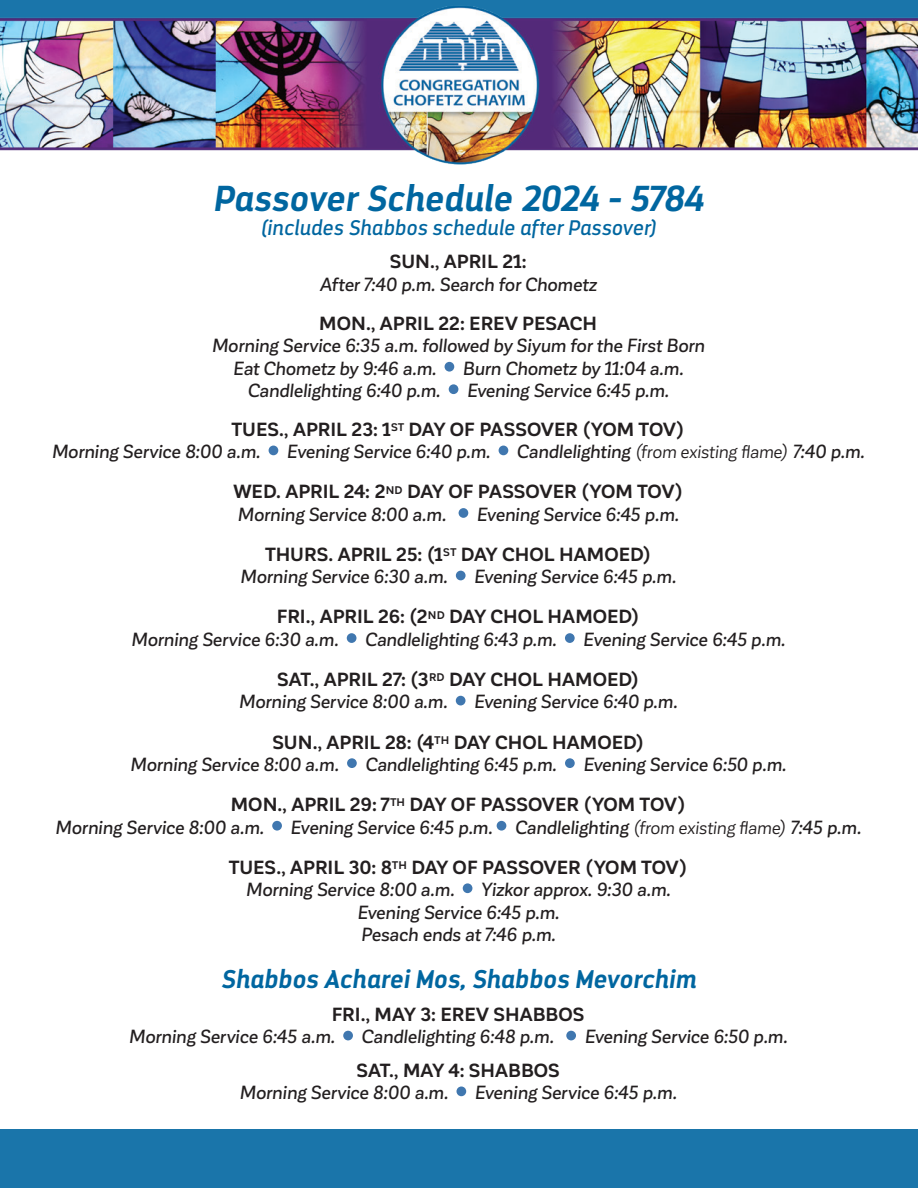
<style>
.page{position:relative;width:918px;height:1188px;background:#fff}
.page>*{position:absolute;margin:0;border:0;box-sizing:border-box;transform-origin:0 0}
.headline{font:italic 700 36px "Darwin Alt";letter-spacing:-.005em;color:#0066a0}
.subhead{font:italic 700 25.5px "Darwin Alt";color:#0066a0}
.headline-2{font:italic 21px "Darwin Alt";letter-spacing:.005em;color:#0066a0}
.subhead-2{font:italic 500 18.75px/22.5px "Corporative Sans";letter-spacing:-.005em;color:#231f20}
.subhead-3{font:700 18.75px/22.5px "Corporative Sans";letter-spacing:.005em;color:#231f20}
.schedule_heads{font:italic 500 18.75px/22.5px "Corporative Sans";color:#231f20;text-align:center}
.schedule_heads-2{font:700 18.75px "Corporative Sans";letter-spacing:.005em;color:#231f20}
.s1{font-weight:700;font-style:normal}
.s2{font-weight:500;font-style:italic}
.s3{font-weight:400;font-size:18px}
</style>
<div class="page">
<div style="left:0;top:1130px;width:918px;height:58px;background:#1a75aa"></div>
<img style="left:0;top:0;width:918px;height:165px">
<div style="left:445px;top:362px;width:9px;height:10px;background:#4077af;border-radius:50%"></div>
<div style="left:449px;top:384px;width:9px;height:10px;background:#4077af;border-radius:50%"></div>
<div style="left:269px;top:446px;width:9px;height:9px;background:#4077af;border-radius:50%"></div>
<div style="left:499px;top:446px;width:9px;height:9px;background:#4077af;border-radius:50%"></div>
<div style="left:459px;top:508px;width:9px;height:10px;background:#4077af;border-radius:50%"></div>
<div style="left:456px;top:571px;width:10px;height:9px;background:#4077af;border-radius:50%"></div>
<div style="left:347px;top:633px;width:9px;height:10px;background:#4077af;border-radius:50%"></div>
<div style="left:565px;top:633px;width:10px;height:10px;background:#4077af;border-radius:50%"></div>
<div style="left:456px;top:696px;width:10px;height:9px;background:#4077af;border-radius:50%"></div>
<div style="left:347px;top:758px;width:10px;height:10px;background:#4077af;border-radius:50%"></div>
<div style="left:565px;top:758px;width:10px;height:10px;background:#4077af;border-radius:50%"></div>
<div style="left:272px;top:821px;width:10px;height:10px;background:#4077af;border-radius:50%"></div>
<div style="left:497px;top:821px;width:9px;height:10px;background:#4077af;border-radius:50%"></div>
<div style="left:463px;top:883px;width:9px;height:10px;background:#4077af;border-radius:50%"></div>
<div style="left:343px;top:1031px;width:10px;height:9px;background:#4077af;border-radius:50%"></div>
<div style="left:566px;top:1031px;width:10px;height:9px;background:#4077af;border-radius:50%"></div>
<div style="left:456px;top:1087px;width:10px;height:9px;background:#4077af;border-radius:50%"></div>
<p class="headline" style="left:213px;top:177px;width:492px">Passover Schedule 2024 - 5784</p>
<p class="headline-2" style="left:261px;top:215px;width:396px">(includes Shabbos schedule after Passover)</p>
<p class="schedule_heads" style="left:320px;top:251px;width:278px"><span class="s1">SUN., APRIL 21:<br></span>After 7:40 p.m. Search for Chometz</p>
<p class="schedule_heads-2" style="left:319px;top:313px;width:279px">MON., APRIL 22: EREV PESACH</p>
<p class="subhead-2" style="left:233px;top:334px;width:473px;text-indent:-21px">Morning Service 6:35 a.m. followed by Siyum for the First Born<br>Eat Chometz by 9:46 a.m.</p>
<p class="subhead-2" style="left:463px;top:357px;width:222px">Burn Chometz by 11:04 a.m.</p>
<p class="subhead-2" style="left:247px;top:379px;width:194px">Candlelighting 6:40 p.m.</p>
<p class="subhead-2" style="left:467px;top:379px;width:204px">Evening Service 6:45 p.m.</p>
<p class="subhead-3" style="left:52px;top:418px;width:634px;text-indent:180px">TUES., APRIL 23: 1<sup>ST</sup> DAY OF PASSOVER (YOM TOV)<br><span class="s2">Morning Service 8:00 a.m.</span></p>
<p class="subhead-2" style="left:287px;top:441px;width:205px">Evening Service 6:40 p.m.</p>
<p class="subhead-2" style="left:517px;top:441px;width:350px">Candlelighting <span class="s3">(from existing flame)</span> 7:40 p.m.</p>
<p class="subhead-3" style="left:233px;top:481px;width:451px">WED. APRIL 24: 2<sup>ND</sup> DAY OF PASSOVER (YOM TOV)<br><span class="s2">Morning Service 8:00 a.m.</span></p>
<p class="subhead-2" style="left:477px;top:503px;width:204px">Evening Service 6:45 p.m.</p>
<p class="subhead-3" style="left:240px;top:543px;width:412px;text-indent:25px">THURS. APRIL 25: (1<sup>ST</sup> DAY CHOL HAMOED)<br><span class="s2">Morning Service 6:30 a.m.</span></p>
<p class="subhead-2" style="left:474px;top:566px;width:204px">Evening Service 6:45 p.m.</p>
<p class="subhead-3" style="left:131px;top:606px;width:510px;text-indent:146px">FRI., APRIL 26: (2<sup>ND</sup> DAY CHOL HAMOED)<br><span class="s2">Morning Service 6:30 a.m.</span></p>
<p class="subhead-2" style="left:365px;top:628px;width:193px">Candlelighting 6:43 p.m.</p>
<p class="subhead-2" style="left:583px;top:628px;width:204px">Evening Service 6:45 p.m.</p>
<p class="subhead-3" style="left:239px;top:668px;width:402px;text-indent:38px">SAT., APRIL 27: (3<sup>RD</sup> DAY CHOL HAMOED)<br><span class="s2">Morning Service 8:00 a.m.</span></p>
<p class="subhead-2" style="left:474px;top:691px;width:205px">Evening Service 6:40 p.m.</p>
<p class="subhead-3" style="left:130px;top:731px;width:515px;text-indent:142px">SUN., APRIL 28: (4<sup>TH</sup> DAY CHOL HAMOED)<br><span class="s2">Morning Service 8:00 a.m.</span></p>
<p class="subhead-2" style="left:365px;top:753px;width:193px">Candlelighting 6:45 p.m.</p>
<p class="subhead-2" style="left:583px;top:753px;width:205px">Evening Service 6:50 p.m.</p>
<p class="subhead-3" style="left:55px;top:794px;width:632px;text-indent:175px">MON., APRIL 29: 7<sup>TH</sup> DAY OF PASSOVER (YOM TOV)<br><span class="s2">Morning Service 8:00 a.m.</span></p>
<p class="subhead-2" style="left:290px;top:816px;width:572px">Evening Service 6:45 p.m. Candlelighting <span class="s3">(from existing flame)</span> 7:45 p.m.</p>
<p class="subhead-3" style="left:246px;top:856px;width:443px;text-indent:-17px">TUES., APRIL 30: 8<sup>TH</sup> DAY OF PASSOVER (YOM TOV)<br><span class="s2">Morning Service 8:00 a.m.</span></p>
<p class="subhead-2" style="left:357px;top:879px;width:315px;text-indent:124px">Yizkor approx. 9:30 a.m.<br>Evening Service 6:45 p.m.<br>Pesach ends at 7:46 p.m.</p>
<p class="subhead" style="left:221px;top:963px;width:477px">Shabbos Acharei Mos, Shabbos Mevorchim</p>
<p class="subhead-2" style="left:129px;top:1003px;width:457px;text-indent:203px"><span class="s1">FRI., MAY 3: EREV SHABBOS<br></span>Morning Service 6:45 a.m.</p>
<p class="subhead-2" style="left:361px;top:1026px;width:194px">Candlelighting 6:48 p.m.</p>
<p class="subhead-2" style="left:584px;top:1026px;width:205px">Evening Service 6:50 p.m.</p>
<p class="subhead-2" style="left:240px;top:1059px;width:322px;text-indent:117px"><span class="s1">SAT., MAY 4: SHABBOS<br></span>Morning Service 8:00 a.m.</p>
<p class="subhead-2" style="left:475px;top:1082px;width:204px">Evening Service 6:45 p.m.</p>
</div>
